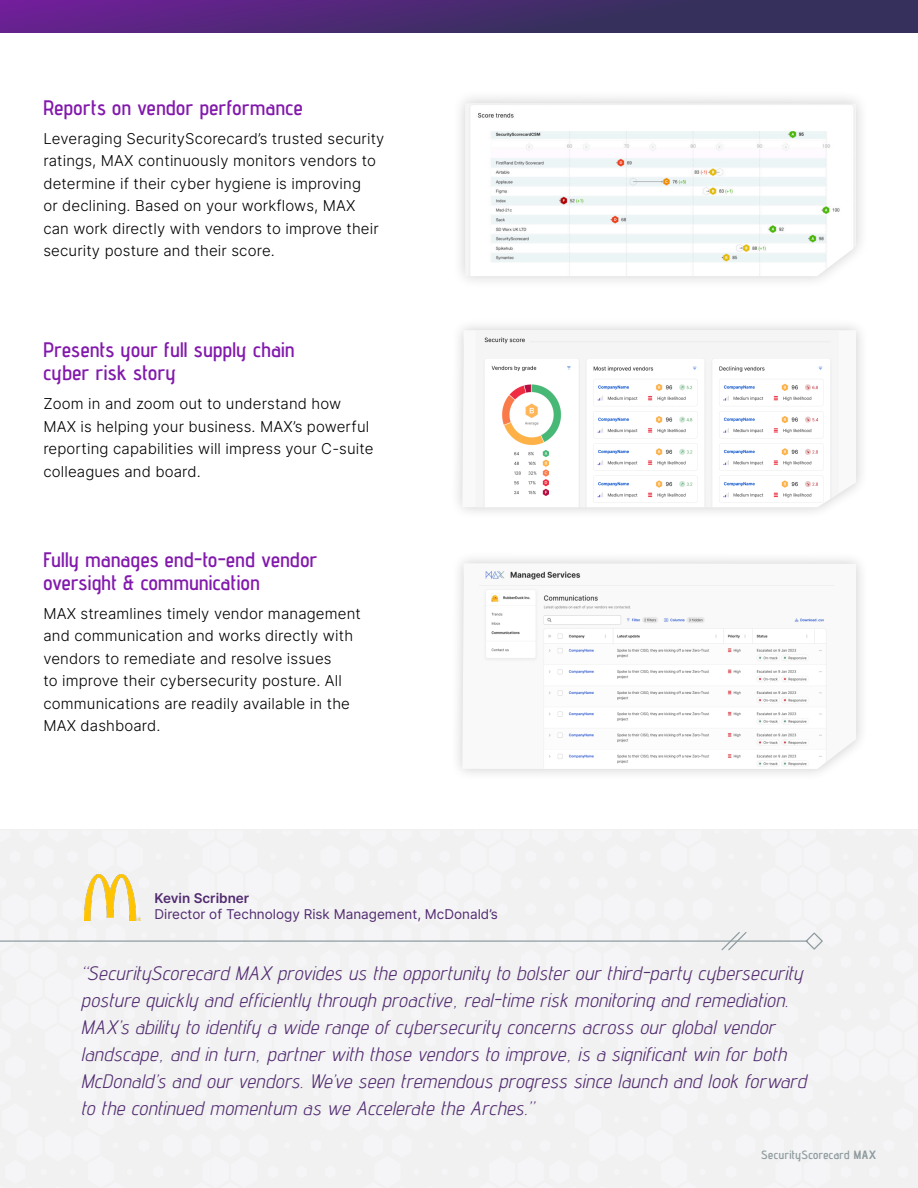
<style>
.page{position:relative;width:918px;height:1188px;background:#fff}
.page>*{position:absolute;margin:0;border:0;box-sizing:border-box;transform-origin:0 0}
.t1{font:600 21px/22.5px "Advent Pro";letter-spacing:.02em;color:#8219ac}
.t2{font:italic 19.5px/27px "Advent Pro";letter-spacing:.04em;color:#512b70}
.t3{font:300 15px/22.5px "Inter";letter-spacing:.01em;color:#000}
.t4{font:13.5px "Inter";color:#512b70}
.t5{font:600 13.5px "Inter";color:#512b70}
.t6{font:600 12px "Advent Pro";letter-spacing:.035em;color:#8d9a9e}
.s1{font-weight:700}
</style>
<div class="page">
<div style="left:0;top:830px;width:918px;height:358px;background:#f1f1f1"></div>
<div style="left:0;top:0;width:918px;height:33px;background:linear-gradient(to right,#672190,#2a3450)"></div>
<div style="left:450px;top:317px;width:419px;height:203px;background:#000;opacity:.2"></div>
<svg style="left:462px;top:330px;width:394px;height:177px"></svg>
<img style="left:476px;top:330px;width:363px;height:177px">
<div style="left:450px;top:551px;width:419px;height:231px;background:#000;opacity:.2"></div>
<svg style="left:462px;top:563px;width:394px;height:206px"></svg>
<img style="left:479px;top:565px;width:355px;height:204px">
<div style="left:451px;top:89px;width:419px;height:201px;background:#000;opacity:.2"></div>
<img style="left:465px;top:103px;width:391px;height:173px">
<svg style="left:0;top:932px;width:823px;height:18px"></svg>
<img style="left:84px;top:875px;width:57px;height:45px">
<p class="t1" style="left:43px;top:96px;width:261px">Reports on vendor performance</p>
<p class="t3" style="left:43px;top:127px;width:343px">Leveraging SecurityScorecard’s trusted security ratings, MAX continuously monitors vendors to determine if their cyber hygiene is improving<br>or declining. Based on your workflows, MAX can work directly with vendors to improve their security posture and their score.</p>
<p class="t1" style="left:43px;top:338px;width:253px">Presents your full supply chain cyber risk story</p>
<p class="t3" style="left:43px;top:392px;width:332px">Zoom in and zoom out to understand how MAX is helping your business. MAX’s powerful reporting capabilities will impress your C-suite colleagues and board.</p>
<p class="t1" style="left:43px;top:548px;width:276px">Fully manages end-to-end vendor oversight &amp; communication</p>
<p class="t3" style="left:43px;top:602px;width:319px">MAX streamlines timely vendor management and communication and works directly with vendors to remediate and resolve issues<br>to improve their cybersecurity posture. All communications are readily available in the MAX dashboard.</p>
<p class="t5" style="left:154px;top:888px;width:96px">Kevin Scribner</p>
<p class="t4" style="left:154px;top:905px;width:345px">Director of Technology Risk Management, McDonald’s</p>
<p class="t2" style="left:81px;top:959px;width:726px">“SecurityScorecard MAX provides us the opportunity to bolster our third-party cybersecurity posture quickly and efficiently through proactive, real-time risk monitoring and remediation.<br>MAX’s ability to identify a wide range of cybersecurity concerns across our global vendor landscape, and in turn, partner with those vendors to improve, is a significant win for both McDonald’s and our vendors. We’ve seen tremendous progress since launch and look forward to the continued momentum as we Accelerate the Arches.”</p>
<p class="t6" style="left:761px;top:1147px;width:117px">SecurityScorecard <span class="s1">MAX</span></p>
</div>
